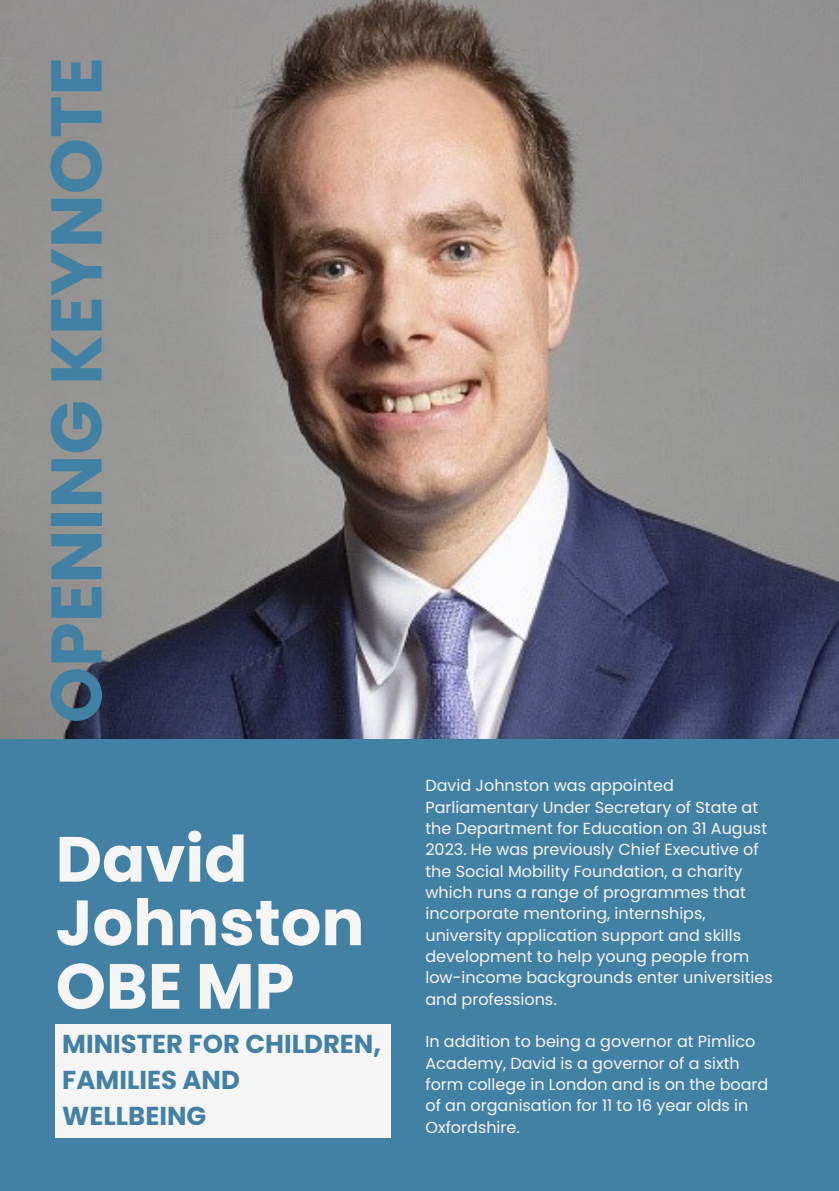
<style>
.page{position:relative;width:839px;height:1191px;background:#fff}
.page>*{position:absolute;margin:0;border:0;box-sizing:border-box;transform-origin:0 0}
.t1{font:700 71.6px "Poppins";color:#4281a4}
.t2{font:700 63.8px/63.6px "Poppins";color:#f5f5f5}
.t3{font:700 26px/36px "Poppins";color:#4281a4}
.t4{font:16px/21.4px "Poppins";color:#f5f5f5}
</style>
<div class="page">
<div style="left:0;top:738px;width:838px;height:453px;background:#4281a4"></div>
<div style="left:56px;top:1025px;width:335px;height:113px;background:#f5f5f5"></div>
<img style="left:0;top:0;width:838px;height:738px">
<h2 class="t1" style="left:26px;top:723px;width:668px;rotate:-90deg">OPENING KEYNOTE</h2>
<h2 class="t2" style="left:56px;top:828px;width:310px">David<br>Johnston<br>OBE MP</h2>
<h3 class="t3" style="left:62px;top:1026px;width:320px">MINISTER FOR CHILDREN,<br>FAMILIES AND<br>WELLBEING</h3>
<p class="t4" style="left:425px;top:775px;width:349px">David Johnston was appointed Parliamentary Under Secretary of State at the Department for Education on 31 August 2023. He was previously Chief Executive of the Social Mobility Foundation, a charity which runs a range of programmes that incorporate mentoring, internships, university application support and skills development to help young people from low-income backgrounds enter universities and professions.</p>
<p class="t4" style="left:425px;top:1031px;width:344px">In addition to being a governor at Pimlico Academy, David is a governor of a sixth form college in London and is on the board of an organisation for 11 to 16 year olds in Oxfordshire.</p>
</div>
